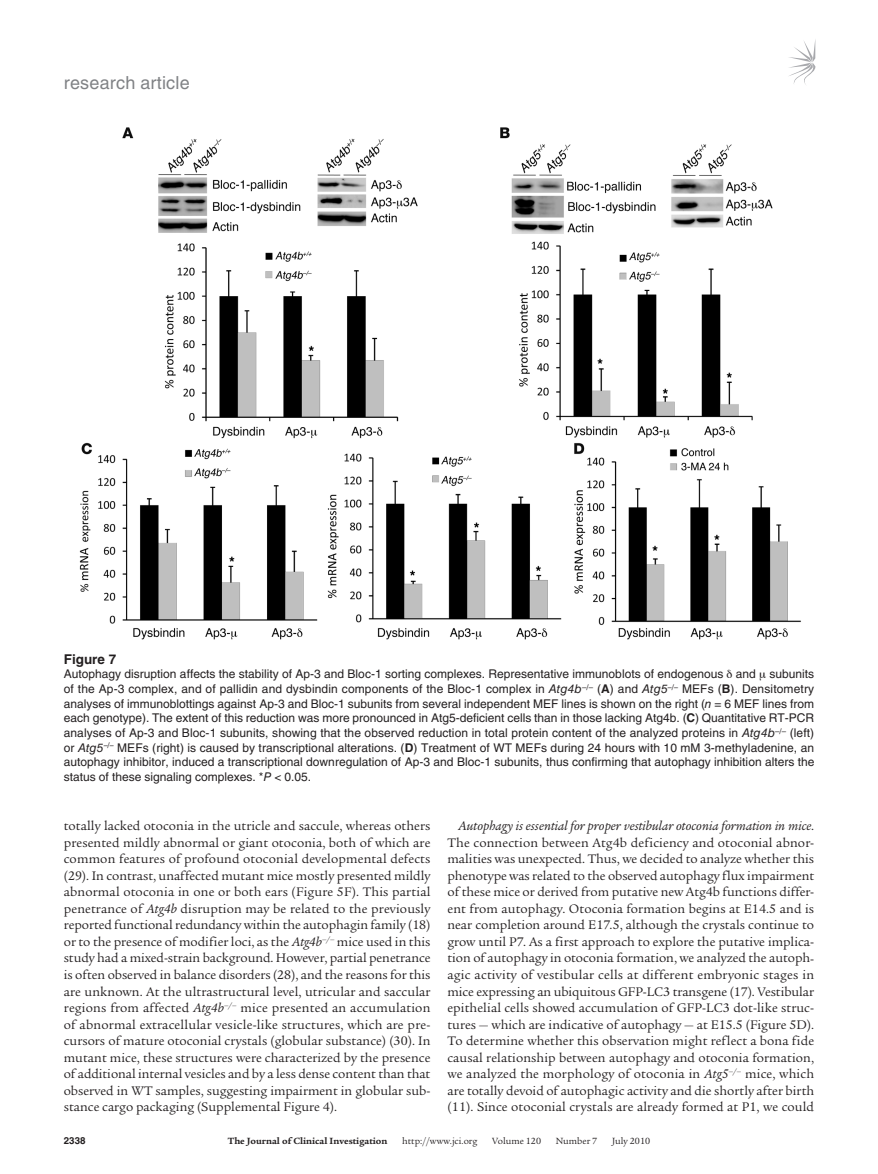
<style>
.page{position:relative;width:878px;height:1174px;background:#fff}
.page>*{position:absolute;margin:0;border:0;box-sizing:border-box;transform-origin:0 0}
.t1{font:18px "Helvetica LT Std";letter-spacing:.01em;color:#808285}
.t2{font:13.5px/16.5px "Legacy Serif Std";letter-spacing:.005em;color:#231f20;text-align:justify}
.t3{font:700 13.5px "Helvetica LT Std";color:#231f20}
.t4{font:12px/14.7px "Helvetica LT Std";color:#231f20;text-align:justify}
.t5{font:9.75px "Legacy Serif Std";color:#231f20}
.t6{font:700 9.75px "Legacy Serif Std";color:#231f20}
.t7{font:700 9.75px "Helvetica LT Std";color:#231f20}
.s1{font-style:italic}
.s2{font-weight:700}
</style>
<div class="page">
<svg style="left:789px;top:41px;width:26px;height:44px"></svg>
<img style="left:79px;top:127px;width:722px;height:513px">
<h1 class="t1" style="left:64px;top:72px;width:127px">research article</h1>
<p class="t3" style="left:64px;top:651px;width:54px">Figure 7</p>
<p class="t4" style="left:64px;top:667px;width:752px">Autophagy disruption affects the stability of Ap-3 and Bloc-1 sorting complexes. Representative immunoblots of endogenous and subunits of the Ap-3 complex, and of pallidin and dysbindin components of the Bloc-1 complex in <span class="s1">Atg4b</span><sup>–/–</sup> (<span class="s2">A</span>) and <span class="s1">Atg5</span><sup>–/–</sup> MEFs (<span class="s2">B</span>). Densitometry analyses of immunoblottings against Ap-3 and Bloc-1 subunits from several independent MEF lines is shown on the right (<span class="s1">n</span> = 6 MEF lines from each genotype). The extent of this reduction was more pronounced in Atg5-deficient cells than in those lacking Atg4b. (<span class="s2">C</span>) Quantitative RT-PCR analyses of Ap-3 and Bloc-1 subunits, showing that the observed reduction in total protein content of the analyzed proteins in <span class="s1">Atg4b</span><sup>–/–</sup> (left) or <span class="s1">Atg5</span><sup>–/–</sup> MEFs (right) is caused by transcriptional alterations. (<span class="s2">D</span>) Treatment of WT MEFs during 24 hours with 10 mM 3-methyladenine, an autophagy inhibitor, induced a transcriptional downregulation of Ap-3 and Bloc-1 subunits, thus confirming that autophagy inhibition alters the status of these signaling complexes. *<span class="s1">P</span> &lt; 0.05.</p>
<p class="t2" style="left:64px;top:818px;width:368px">totally lacked otoconia in the utricle and saccule, whereas others presented mildly abnormal or giant otoconia, both of which are common features of profound otoconial developmental defects (29). In contrast, unaffected mutant mice mostly presented mildly abnormal otoconia in one or both ears (Figure 5F). This partial penetrance of <span class="s1">Atg4b</span> disruption may be related to the previously reported functional redundancy within the autophagin family (18) or to the presence of modifier loci, as the <span class="s1">Atg4b</span><sup>–/–</sup> mice used in this study had a mixed-strain background. However, partial penetrance is often observed in balance disorders (28), and the reasons for this are unknown. At the ultrastructural level, utricular and saccular regions from affected <span class="s1">Atg4b</span><sup>–/–</sup> mice presented an accumulation of abnormal extracellular vesicle-like structures, which are pre&shy;cursors of mature otoconial crystals (globular substance) (30). In mutant mice, these structures were characterized by the presence of additional internal vesicles and by a less dense content than that observed in WT samples, suggesting impairment in globular sub&shy;stance cargo packaging (Supplemental Figure 4).</p>
<p class="t2" style="left:447px;top:818px;width:368px;text-indent:11px"><span class="s1">Autophagy is essential for proper vestibular otoconia formation in mice</span>.<br>The connection between Atg4b deficiency and otoconial abnor&shy;malities was unexpected. Thus, we decided to analyze whether this phenotype was related to the observed autophagy flux impairment of these mice or derived from putative new Atg4b functions differ&shy;ent from autophagy. Otoconia formation begins at E14.5 and is near completion around E17.5, although the crystals continue to grow until P7. As a first approach to explore the putative implica&shy;tion of autophagy in otoconia formation, we analyzed the autoph&shy;agic activity of vestibular cells at different embryonic stages in mice expressing an ubiquitous GFP-LC3 transgene (17). Vestibular epithelial cells showed accumulation of GFP-LC3 dot-like struc&shy;tures — which are indicative of autophagy — at E15.5 (Figure 5D).<br>To determine whether this observation might reflect a bona fide causal relationship between autophagy and otoconia formation, we analyzed the morphology of otoconia in <span class="s1">Atg5</span><sup>–/–</sup> mice, which are totally devoid of autophagic activity and die shortly after birth (11). Since otoconial crystals are already formed at P1, we could</p>
<p class="t7" style="left:64px;top:1134px;width:23px">2338</p>
<p class="t6" style="left:228px;top:1135px;width:161px">The Journal of Clinical Investigation</p>
<p class="t5" style="left:402px;top:1135px;width:77px">http://www.jci.org</p>
<p class="t5" style="left:492px;top:1135px;width:50px">Volume 120</p>
<p class="t5" style="left:556px;top:1135px;width:43px">Number 7</p>
<p class="t5" style="left:612px;top:1135px;width:40px">July 2010</p>
</div>
